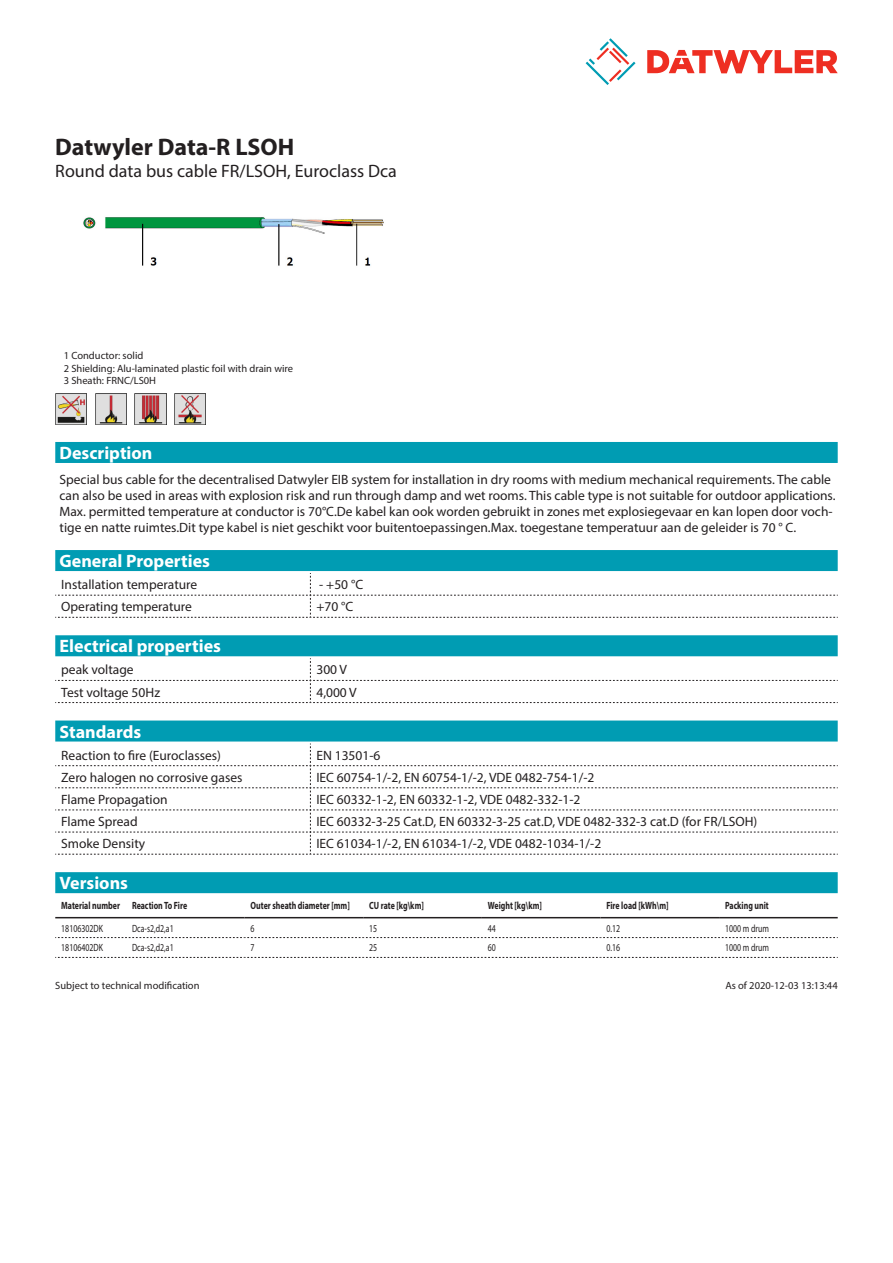
<style>
.page{position:relative;width:893px;height:1263px;background:#fff}
.page>*{position:absolute;margin:0;border:0;box-sizing:border-box;transform-origin:0 0}
.Product_Head{font:700 24px "Myriad Pro";color:#231f20}
.Standard_Head_Proper{font:700 18px "Myriad Pro";color:#fff}
.SubHead{font:18px "Myriad Pro";color:#231f20}
.Standard_text{font:13.5px/16.2px "Myriad Pro";color:#231f20}
.myriad_light_propert{font:13.5px "Myriad Pro";color:#231f20}
.myriadbold{font:700 10.5px "Myriad Pro";color:#231f20;scale:.75 1}
.imagetext{font:10.5px/12.6px "Myriad Pro";color:#231f20}
.myriadlight{font:10.5px "Myriad Pro";color:#231f20;scale:.75 1}
.Footnote{font:10.5px "Myriad Pro";color:#231f20}
</style>
<div class="page">
<svg style="left:586px;top:38px;width:49px;height:47px"></svg>
<svg style="left:647px;top:50px;width:191px;height:23px"></svg>
<div style="left:55px;top:720px;width:783px;height:21px;background:#009cb3"></div>
<svg style="left:55px;top:743px;width:783px;height:112px"></svg>
<img style="left:83px;top:217px;width:301px;height:49px">
<div style="left:55px;top:872px;width:783px;height:21px;background:#009cb3"></div>
<hr style="left:55px;top:917px;width:71px;height:1px;background:#231f20">
<hr style="left:126px;top:917px;width:119px;height:1px;background:#231f20">
<hr style="left:245px;top:917px;width:118px;height:1px;background:#231f20">
<hr style="left:363px;top:917px;width:119px;height:1px;background:#231f20">
<hr style="left:482px;top:917px;width:118px;height:1px;background:#231f20">
<hr style="left:600px;top:917px;width:119px;height:1px;background:#231f20">
<hr style="left:719px;top:917px;width:119px;height:1px;background:#231f20">
<svg style="left:55px;top:937px;width:783px;height:1px"></svg>
<svg style="left:55px;top:957px;width:783px;height:1px"></svg>
<div style="left:55px;top:442px;width:783px;height:21px;background:#009cb3"></div>
<img style="left:174px;top:393px;width:32px;height:31px">
<img style="left:135px;top:393px;width:31px;height:31px">
<img style="left:95px;top:393px;width:31px;height:31px">
<img style="left:55px;top:393px;width:32px;height:31px">
<div style="left:55px;top:550px;width:783px;height:21px;background:#009cb3"></div>
<svg style="left:55px;top:573px;width:783px;height:45px"></svg>
<div style="left:55px;top:635px;width:783px;height:21px;background:#009cb3"></div>
<svg style="left:55px;top:658px;width:783px;height:45px"></svg>
<p class="Product_Head" style="left:55px;top:131px;width:241px">Datwyler Data-R LSOH</p>
<p class="SubHead" style="left:55px;top:160px;width:343px">Round data bus cable FR/LSOH, Euroclass Dca</p>
<p class="imagetext" style="left:64px;top:349px;width:231px">1 Conductor: solid<br>2 Shielding: Alu-laminated plastic foil with drain wire<br>3 Sheath: FRNC/LS0H</p>
<p class="Standard_Head_Proper" style="left:60px;top:441px;width:94px">Description</p>
<p class="Standard_text" style="left:60px;top:471px;width:778px">Special bus cable for the decentralised Datwyler EIB system for installation in dry rooms with medium mechanical requirements. The cable can also be used in areas with explosion risk and run through damp and wet rooms. This cable type is not suitable for outdoor applications.<br>Max. permitted temperature at conductor is 70°C.De kabel kan ook worden gebruikt in zones met explosiegevaar en kan lopen door voch&shy;tige en natte ruimtes.Dit type kabel is niet geschikt voor buitentoepassingen.Max. toegestane temperatuur aan de geleider is 70 ° C.</p>
<p class="Standard_Head_Proper" style="left:60px;top:549px;width:152px">General Properties</p>
<p class="myriad_light_propert" style="left:61px;top:576px;width:137px">Installation temperature</p>
<p class="myriad_light_propert" style="left:319px;top:576px;width:45px">- +50 °C</p>
<p class="myriad_light_propert" style="left:61px;top:598px;width:132px">Operating temperature</p>
<p class="myriad_light_propert" style="left:316px;top:598px;width:38px">+70 °C</p>
<p class="Standard_Head_Proper" style="left:60px;top:634px;width:163px">Electrical properties</p>
<p class="myriad_light_propert" style="left:61px;top:661px;width:74px">peak voltage</p>
<p class="myriad_light_propert" style="left:316px;top:661px;width:32px">300 V</p>
<p class="myriad_light_propert" style="left:61px;top:684px;width:100px">Test voltage 50Hz</p>
<p class="myriad_light_propert" style="left:316px;top:684px;width:42px">4,000 V</p>
<p class="Standard_Head_Proper" style="left:60px;top:720px;width:83px">Standards</p>
<p class="myriad_light_propert" style="left:61px;top:747px;width:161px">Reaction to fire (Euroclasses)</p>
<p class="myriad_light_propert" style="left:316px;top:747px;width:66px">EN 13501-6</p>
<p class="myriad_light_propert" style="left:61px;top:769px;width:183px">Zero halogen no corrosive gases</p>
<p class="myriad_light_propert" style="left:316px;top:769px;width:279px">IEC 60754-1/-2, EN 60754-1/-2, VDE 0482-754-1/-2</p>
<p class="myriad_light_propert" style="left:61px;top:791px;width:108px">Flame Propagation</p>
<p class="myriad_light_propert" style="left:316px;top:791px;width:266px">IEC 60332-1-2, EN 60332-1-2, VDE 0482-332-1-2</p>
<p class="myriad_light_propert" style="left:61px;top:813px;width:78px">Flame Spread</p>
<p class="myriad_light_propert" style="left:316px;top:813px;width:442px">IEC 60332-3-25 Cat.D, EN 60332-3-25 cat.D, VDE 0482-332-3 cat.D (for FR/LSOH)</p>
<p class="myriad_light_propert" style="left:61px;top:835px;width:86px">Smoke Density</p>
<p class="myriad_light_propert" style="left:316px;top:835px;width:286px">IEC 61034-1/-2, EN 61034-1/-2, VDE 0482-1034-1/-2</p>
<p class="Standard_Head_Proper" style="left:60px;top:871px;width:70px">Versions</p>
<p class="myriadbold" style="left:61px;top:899px;width:80px">Material number</p>
<p class="myriadbold" style="left:132px;top:899px;width:75px">Reaction To Fire</p>
<p class="myriadbold" style="left:251px;top:899px;width:134px">Outer sheath diameter [mm]</p>
<p class="myriadbold" style="left:369px;top:899px;width:74px">CU rate [kg\km]</p>
<p class="myriadbold" style="left:488px;top:899px;width:74px">Weight [kg\km]</p>
<p class="myriadbold" style="left:606px;top:899px;width:84px">Fire load [kWh\m]</p>
<p class="myriadbold" style="left:725px;top:899px;width:60px">Packing unit</p>
<p class="myriadlight" style="left:61px;top:921px;width:57px">18106302DK</p>
<p class="myriadlight" style="left:132px;top:921px;width:57px">Dca-s2,d2,a1</p>
<p class="myriadlight" style="left:251px;top:921px;width:7px">6</p>
<p class="myriadlight" style="left:369px;top:921px;width:12px">15</p>
<p class="myriadlight" style="left:488px;top:921px;width:12px">44</p>
<p class="myriadlight" style="left:606px;top:921px;width:20px">0.12</p>
<p class="myriadlight" style="left:725px;top:921px;width:60px">1000 m drum</p>
<p class="myriadlight" style="left:61px;top:941px;width:57px">18106402DK</p>
<p class="myriadlight" style="left:132px;top:941px;width:57px">Dca-s2,d2,a1</p>
<p class="myriadlight" style="left:251px;top:941px;width:7px">7</p>
<p class="myriadlight" style="left:369px;top:941px;width:12px">25</p>
<p class="myriadlight" style="left:488px;top:941px;width:12px">60</p>
<p class="myriadlight" style="left:606px;top:941px;width:20px">0.16</p>
<p class="myriadlight" style="left:725px;top:941px;width:60px">1000 m drum</p>
<p class="Footnote" style="left:55px;top:979px;width:146px">Subject to technical modification</p>
<p class="Footnote" style="left:725px;top:979px;width:114px">As of 2020-12-03 13:13:44</p>
</div>
